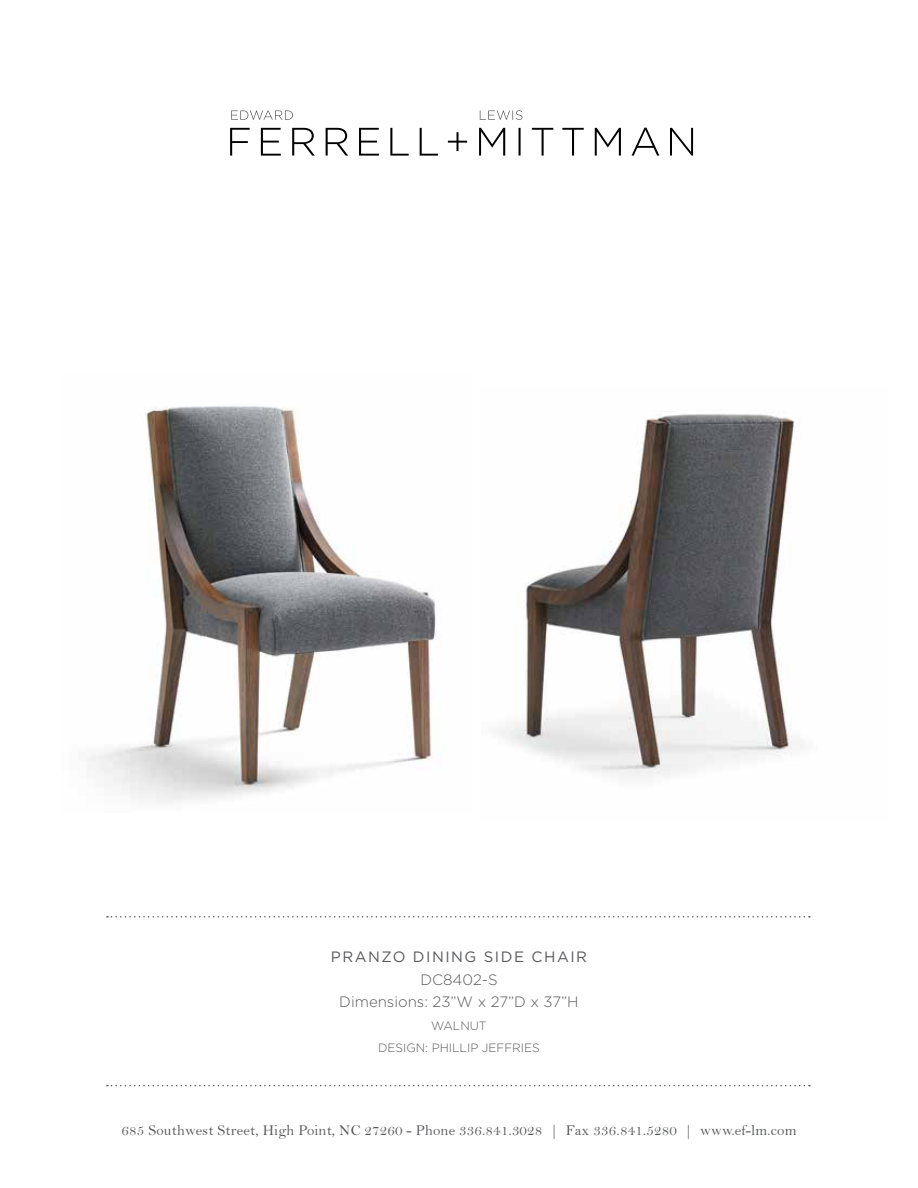
<style>
.page{position:relative;width:918px;height:1188px;background:#fff}
.page>*{position:absolute;margin:0;border:0;box-sizing:border-box;transform-origin:0 0}
.t1{font:15px "Bell";letter-spacing:.01em;color:#58595b}
.t2{font:300 15px/22.5px "Gotham";color:#58595b;text-align:center}
.t3{font:15px "Gotham";letter-spacing:.1em;color:#58595b}
.t4{font:300 12px/22.5px "Gotham";color:#58595b;text-align:center}
</style>
<div class="page">
<svg style="left:107px;top:916px;width:703px;height:2px"></svg>
<svg style="left:107px;top:1085px;width:703px;height:1px"></svg>
<svg style="left:230px;top:128px;width:463px;height:28px"></svg>
<svg style="left:231px;top:110px;width:62px;height:10px"></svg>
<svg style="left:480px;top:110px;width:43px;height:10px"></svg>
<img style="left:499px;top:410px;width:306px;height:367px">
<img style="left:89px;top:406px;width:348px;height:397px">
<p class="t3" style="left:331px;top:949px;width:258px">PRANZO DINING SIDE CHAIR</p>
<p class="t2" style="left:339px;top:968px;width:241px">DC8402-S<br>Dimensions: 23”W x 27”D x 37”H</p>
<p class="t4" style="left:378px;top:1014px;width:164px">WALNUT<br>DESIGN: PHILLIP JEFFRIES</p>
<p class="t1" style="left:122px;top:1122px;width:676px">685 Southwest Street, High Point, NC 27260 - Phone 336.841.3028 | Fax 336.841.5280 | www.ef-lm.com</p>
</div>
